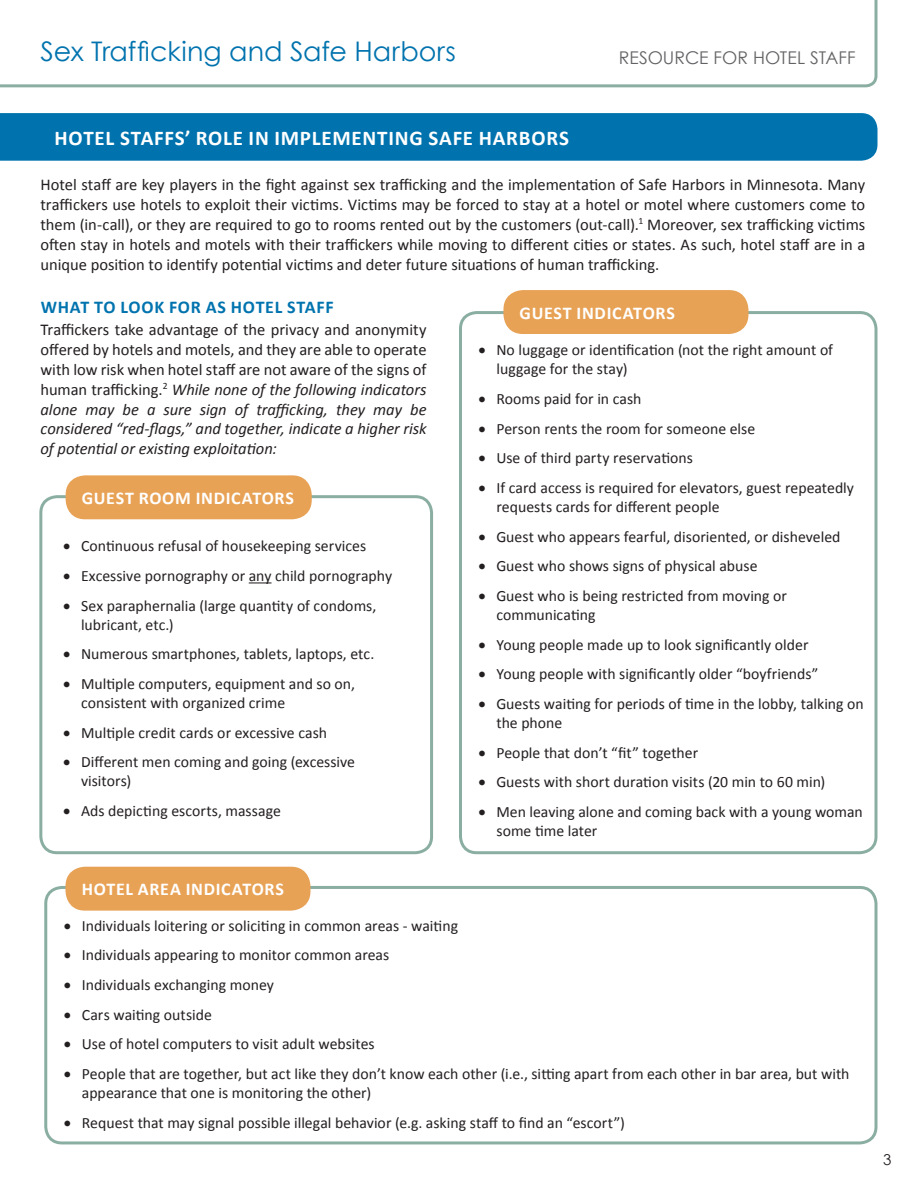
<style>
.page{position:relative;width:918px;height:1188px;background:#fff}
.page>*{position:absolute;margin:0;border:0;box-sizing:border-box;transform-origin:0 0}
.t1{font:27px "Century Gothic";color:#0073ae}
.t2{font:700 21px "Calibri";letter-spacing:.035em;color:#fff}
.t3{font:700 18px "Calibri";letter-spacing:.04em;color:#fff}
.t4{font:700 18px "Calibri";letter-spacing:.035em;color:#0073ae}
.t5{font:17.55px "Century Gothic";color:#636366}
.t6{font:16.5px/19.8px "Calibri";letter-spacing:-.005em;color:#231f20;text-align:justify}
.Sub-para_text{font:italic 16.5px/19.8px "Calibri";letter-spacing:-.005em;color:#231f20;text-align:justify}
.t7{font:15.75px/18.9px "Calibri";color:#231f20}
.t8{font:15px "Century Gothic";color:#231f20}
.s1{font-style:normal}
</style>
<div class="page">
<svg style="left:0;top:0;width:877px;height:87px"></svg>
<div style="left:0;top:113px;width:877px;height:48px;background:#0073ae"></div>
<div style="left:39px;top:495px;width:394px;height:359px;border:3px solid #8baea2;border-radius:16px"></div>
<div style="left:67px;top:477px;width:243px;height:41px;background:#e8a256;border-radius:18px"></div>
<div style="left:66px;top:475px;width:246px;height:44px;border:3px solid #e8a256;border-radius:18px"></div>
<svg style="left:249px;top:582px;width:23px;height:1px"></svg>
<div style="left:44px;top:886px;width:834px;height:258px;border:3px solid #8baea2;border-radius:16px"></div>
<div style="left:67px;top:868px;width:242px;height:41px;background:#e8a256;border-radius:18px"></div>
<div style="left:65px;top:867px;width:246px;height:44px;border:3px solid #e8a256;border-radius:18px"></div>
<div style="left:459px;top:311px;width:419px;height:543px;border:3px solid #8baea2;border-radius:16px"></div>
<div style="left:505px;top:292px;width:242px;height:41px;background:#e8a256;border-radius:18px"></div>
<div style="left:503px;top:290px;width:245px;height:44px;border:3px solid #e8a256;border-radius:18px"></div>
<h1 class="t1" style="left:40px;top:33px;width:417px">Sex Trafficking and Safe Harbors</h1>
<p class="t5" style="left:619px;top:45px;width:238px">RESOURCE FOR HOTEL STAFF</p>
<p class="t2" style="left:54px;top:124px;width:516px">HOTEL STAFFS’ ROLE IN IMPLEMENTING SAFE HARBORS</p>
<p class="t6" style="left:40px;top:175px;width:826px">Hotel staff are key players in the fight against sex trafficking and the implementation of Safe Harbors in Minnesota. Many traffickers use hotels to exploit their victims. Victims may be forced to stay at a hotel or motel where customers come to them (in-call), or they are required to go to rooms rented out by the customers (out-call).<sup>1</sup> Moreover, sex trafficking victims often stay in hotels and motels with their traffickers while moving to different cities or states. As such, hotel staff are in a unique position to identify potential victims and deter future situations of human trafficking.</p>
<p class="t4" style="left:41px;top:295px;width:294px">WHAT TO LOOK FOR AS HOTEL STAFF</p>
<p class="Sub-para_text" style="left:40px;top:319px;width:388px"><span class="s1">Traffickers take advantage of the privacy and anonymity offered by hotels and motels, and they are able to operate with low risk when hotel staff are not aware of the signs of human trafficking.</span><sup>2</sup> While none of the following indicators alone may be a sure sign of trafficking, they may be considered “red-flags,” and together, indicate a higher risk of potential or existing exploitation:</p>
<p class="t3" style="left:82px;top:487px;width:214px">GUEST ROOM INDICATORS</p>
<p class="t7" style="left:63px;top:537px;width:305px">• Continuous refusal of housekeeping services</p>
<p class="t7" style="left:63px;top:567px;width:331px">• Excessive pornography or any child pornography</p>
<p class="t7" style="left:81px;top:596px;width:297px;text-indent:-18px">• Sex paraphernalia (large quantity of condoms, lubricant, etc.)</p>
<p class="t7" style="left:63px;top:645px;width:313px">• Numerous smartphones, tablets, laptops, etc.</p>
<p class="t7" style="left:81px;top:675px;width:276px;text-indent:-18px">• Multiple computers, equipment and so on, consistent with organized crime</p>
<p class="t7" style="left:63px;top:723px;width:266px">• Multiple credit cards or excessive cash</p>
<p class="t7" style="left:81px;top:753px;width:276px;text-indent:-18px">• Different men coming and going (excessive visitors)</p>
<p class="t7" style="left:63px;top:801px;width:219px">• Ads depicting escorts, massage</p>
<p class="t3" style="left:520px;top:301px;width:157px">GUEST INDICATORS</p>
<p class="t7" style="left:496px;top:341px;width:338px;text-indent:-18px">• No luggage or identification (not the right amount of luggage for the stay)</p>
<p class="t7" style="left:478px;top:389px;width:165px">• Rooms paid for in cash</p>
<p class="t7" style="left:478px;top:419px;width:278px">• Person rents the room for someone else</p>
<p class="t7" style="left:478px;top:449px;width:216px">• Use of third party reservations</p>
<p class="t7" style="left:496px;top:479px;width:359px;text-indent:-18px">• If card access is required for elevators, guest repeatedly requests cards for different people</p>
<p class="t7" style="left:478px;top:527px;width:364px">• Guest who appears fearful, disoriented, or disheveled</p>
<p class="t7" style="left:478px;top:557px;width:281px">• Guest who shows signs of physical abuse</p>
<p class="t7" style="left:496px;top:587px;width:292px;text-indent:-18px">• Guest who is being restricted from moving or communicating</p>
<p class="t7" style="left:478px;top:635px;width:332px">• Young people made up to look significantly older</p>
<p class="t7" style="left:478px;top:665px;width:341px">• Young people with significantly older “boyfriends”</p>
<p class="t7" style="left:496px;top:695px;width:369px;text-indent:-18px">• Guests waiting for periods of time in the lobby, talking on the phone</p>
<p class="t7" style="left:478px;top:743px;width:221px">• People that don’t “fit” together</p>
<p class="t7" style="left:478px;top:773px;width:348px">• Guests with short duration visits (20 min to 60 min)</p>
<p class="t7" style="left:496px;top:803px;width:368px;text-indent:-18px">• Men leaving alone and coming back with a young woman some time later</p>
<p class="t3" style="left:82px;top:878px;width:204px">HOTEL AREA INDICATORS</p>
<p class="t7" style="left:64px;top:916px;width:396px">• Individuals loitering or soliciting in common areas - waiting</p>
<p class="t7" style="left:64px;top:946px;width:327px">• Individuals appearing to monitor common areas</p>
<p class="t7" style="left:64px;top:975px;width:212px">• Individuals exchanging money</p>
<p class="t7" style="left:64px;top:1005px;width:150px">• Cars waiting outside</p>
<p class="t7" style="left:64px;top:1035px;width:312px">• Use of hotel computers to visit adult websites</p>
<p class="t7" style="left:82px;top:1065px;width:769px;text-indent:-18px">• People that are together, but act like they don’t know each other (i.e., sitting apart from each other in bar area, but with appearance that one is monitoring the other)</p>
<p class="t7" style="left:64px;top:1113px;width:563px">• Request that may signal possible illegal behavior (e.g. asking staff to find an “escort”)</p>
<p class="t8" style="left:883px;top:1149px;width:10px">3</p>
</div>
